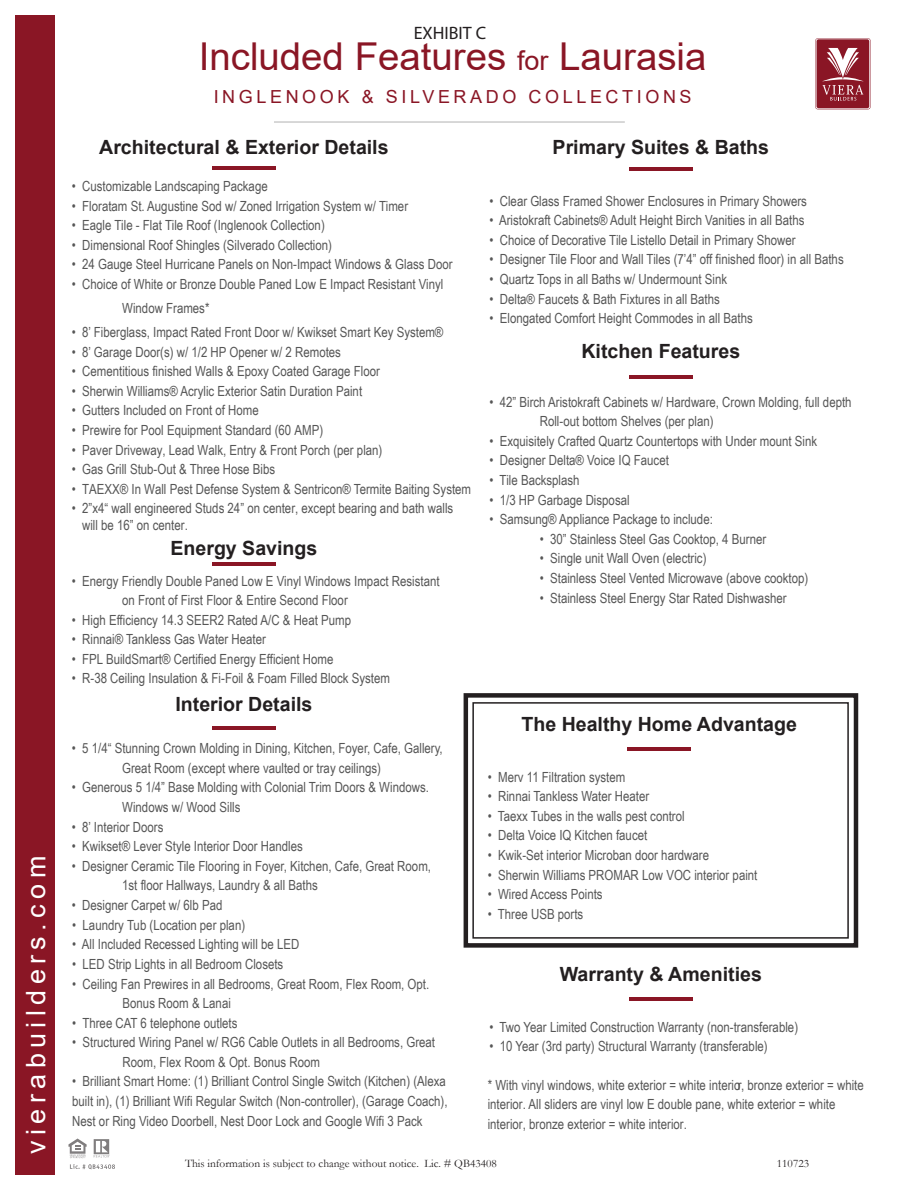
<style>
.page{position:relative;width:918px;height:1188px;background:#fff}
.page>*{position:absolute;margin:0;border:0;box-sizing:border-box;transform-origin:0 0}
.t1{font:38.4px "Arial";color:#8a1625}
.t2{font:27px "Arial";letter-spacing:.2em;color:#fff}
.t3{font:700 19.65px "Arial";color:#231f20}
.t4{font:18px "Arial";letter-spacing:.2em;color:#8a1625}
.t5{font:18px "Myriad Pro";color:#231f20}
.t6{font:13.95px/19.6px "Arial Narrow";color:#565656}
.t7{font:11.4px "Garamond";color:#231f20}
.s1{font-size:27px}
</style>
<div class="page">
<svg style="left:815px;top:38px;width:56px;height:71px;background:#a34955"></svg>
<hr style="left:212px;top:166px;width:64px;height:3px;background:#8a1625">
<hr style="left:212px;top:562px;width:64px;height:3px;background:#8a1625">
<hr style="left:212px;top:727px;width:64px;height:3px;background:#8a1625">
<hr style="left:629px;top:998px;width:64px;height:3px;background:#8a1625">
<hr style="left:629px;top:376px;width:64px;height:3px;background:#8a1625">
<hr style="left:629px;top:168px;width:64px;height:3px;background:#8a1625">
<hr style="left:274px;top:122px;width:351px;height:1px;background:#565656">
<div style="left:16px;top:15px;width:39px;height:1160px;background:#8a1625"></div>
<svg style="left:70px;top:1164px;width:45px;height:5px"></svg>
<svg style="left:68px;top:1139px;width:19px;height:19px"></svg>
<svg style="left:94px;top:1139px;width:16px;height:19px"></svg>
<hr style="left:628px;top:748px;width:63px;height:3px;background:#8a1625">
<div style="left:472px;top:702px;width:377px;height:237px;border:2px solid #231f20"></div>
<div style="left:464px;top:693px;width:394px;height:255px;border:4px solid #231f20"></div>
<h2 class="t2" style="left:17px;top:1154px;width:299px;rotate:-90deg">vierabuilders.com</h2>
<p class="t5" style="left:414px;top:22px;width:74px">EXHIBIT C</p>
<h1 class="t1" style="left:199px;top:30px;width:509px">Included Features <span class="s1">for</span> Laurasia</h1>
<p class="t4" style="left:214px;top:84px;width:479px">INGLENOOK &amp; SILVERADO COLLECTIONS</p>
<h3 class="t3" style="left:99px;top:133px;width:291px">Architectural &amp; Exterior Details</h3>
<h3 class="t3" style="left:553px;top:133px;width:218px">Primary Suites &amp; Baths</h3>
<p class="t6" style="left:72px;top:176px;width:197px">• Customizable Landscaping Package</p>
<p class="t6" style="left:72px;top:195px;width:338px">• Floratam St. Augustine Sod w/ Zoned Irrigation System w/ Timer</p>
<p class="t6" style="left:72px;top:215px;width:254px">• Eagle Tile - Flat Tile Roof (Inglenook Collection)</p>
<p class="t6" style="left:72px;top:235px;width:262px">• Dimensional Roof Shingles (Silverado Collection)</p>
<p class="t6" style="left:72px;top:254px;width:382px">• 24 Gauge Steel Hurricane Panels on Non-Impact Windows &amp; Glass Door</p>
<p class="t6" style="left:122px;top:271px;width:323px;line-height:24.2px;text-indent:-50px">• Choice of White or Bronze Double Paned Low E Impact Resistant Vinyl<br>Window Frames*</p>
<p class="t6" style="left:72px;top:322px;width:373px">• 8’ Fiberglass, Impact Rated Front Door w/ Kwikset Smart Key System®</p>
<p class="t6" style="left:72px;top:341px;width:271px">• 8’ Garage Door(s) w/ 1/2 HP Opener w/ 2 Remotes</p>
<p class="t6" style="left:72px;top:361px;width:310px">• Cementitious finished Walls &amp; Epoxy Coated Garage Floor</p>
<p class="t6" style="left:72px;top:381px;width:292px">• Sherwin Williams® Acrylic Exterior Satin Duration Paint</p>
<p class="t6" style="left:72px;top:400px;width:188px">• Gutters Included on Front of Home</p>
<p class="t6" style="left:72px;top:420px;width:253px">• Prewire for Pool Equipment Standard (60 AMP)</p>
<p class="t6" style="left:72px;top:439px;width:312px">• Paver Driveway, Lead Walk, Entry &amp; Front Porch (per plan)</p>
<p class="t6" style="left:72px;top:459px;width:205px">• Gas Grill Stub-Out &amp; Three Hose Bibs</p>
<p class="t6" style="left:72px;top:479px;width:401px">• TAEXX® In Wall Pest Defense System &amp; Sentricon® Termite Baiting System</p>
<p class="t6" style="left:82px;top:500px;width:373px;line-height:16.8px;text-indent:-10px">• 2”x4“ wall engineered Studs 24” on center, except bearing and bath walls will be 16” on center.</p>
<h3 class="t3" style="left:170px;top:534px;width:148px">Energy Savings</h3>
<p class="t6" style="left:122px;top:570px;width:319px;text-indent:-50px">• Energy Friendly Double Paned Low E Vinyl Windows Impact Resistant on Front of First Floor &amp; Entire Second Floor</p>
<p class="t6" style="left:72px;top:609px;width:281px">• High Efficiency 14.3 SEER2 Rated A/C &amp; Heat Pump</p>
<p class="t6" style="left:72px;top:629px;width:196px">• Rinnai® Tankless Gas Water Heater</p>
<p class="t6" style="left:72px;top:649px;width:263px">• FPL BuildSmart® Certified Energy Efficient Home</p>
<p class="t6" style="left:72px;top:668px;width:320px">• R-38 Ceiling Insulation &amp; Fi-Foil &amp; Foam Filled Block System</p>
<h3 class="t3" style="left:175px;top:690px;width:139px">Interior Details</h3>
<p class="t6" style="left:122px;top:738px;width:322px;text-indent:-50px">• 5 1/4“ Stunning Crown Molding in Dining, Kitchen, Foyer, Cafe, Gallery,<br>Great Room (except where vaulted or tray ceilings)</p>
<p class="t6" style="left:122px;top:777px;width:308px;text-indent:-50px">• Generous 5 1/4” Base Molding with Colonial Trim Doors &amp; Windows.<br>Windows w/ Wood Sills</p>
<p class="t6" style="left:72px;top:816px;width:93px">• 8’ Interior Doors</p>
<p class="t6" style="left:72px;top:836px;width:233px">• Kwikset® Lever Style Interior Door Handles</p>
<p class="t6" style="left:122px;top:855px;width:310px;text-indent:-50px">• Designer Ceramic Tile Flooring in Foyer, Kitchen, Cafe, Great Room,<br>1st floor Hallways, Laundry &amp; all Baths</p>
<p class="t6" style="left:72px;top:895px;width:152px">• Designer Carpet w/ 6lb Pad</p>
<p class="t6" style="left:72px;top:915px;width:174px">• Laundry Tub (Location per plan)</p>
<p class="t6" style="left:72px;top:934px;width:229px">• All Included Recessed Lighting will be LED</p>
<p class="t6" style="left:72px;top:954px;width:213px">• LED Strip Lights in all Bedroom Closets</p>
<p class="t6" style="left:123px;top:973px;width:308px;text-indent:-50px">• Ceiling Fan Prewires in all Bedrooms, Great Room, Flex Room, Opt.<br>Bonus Room &amp; Lanai</p>
<p class="t6" style="left:72px;top:1012px;width:167px">• Three CAT 6 telephone outlets</p>
<p class="t6" style="left:123px;top:1032px;width:314px;text-indent:-50px">• Structured Wiring Panel w/ RG6 Cable Outlets in all Bedrooms, Great<br>Room, Flex Room &amp; Opt. Bonus Room</p>
<p class="t6" style="left:72px;top:1071px;width:377px">• Brilliant Smart Home: (1) Brilliant Control Single Switch (Kitchen) (Alexa built in), (1) Brilliant Wifi Regular Switch (Non-controller), (Garage Coach),<br>Nest or Ring Video Doorbell, Nest Door Lock and Google Wifi 3 Pack</p>
<p class="t6" style="left:489px;top:190px;width:319px">• Clear Glass Framed Shower Enclosures in Primary Showers</p>
<p class="t6" style="left:489px;top:210px;width:317px">• Aristokraft Cabinets® Adult Height Birch Vanities in all Baths</p>
<p class="t6" style="left:489px;top:230px;width:308px">• Choice of Decorative Tile Listello Detail in Primary Shower</p>
<p class="t6" style="left:489px;top:249px;width:356px">• Designer Tile Floor and Wall Tiles (7’4” off finished floor) in all Baths</p>
<p class="t6" style="left:489px;top:269px;width:239px">• Quartz Tops in all Baths w/ Undermount Sink</p>
<p class="t6" style="left:489px;top:288px;width:232px">• Delta® Faucets &amp; Bath Fixtures in all Baths</p>
<p class="t6" style="left:489px;top:308px;width:265px">• Elongated Comfort Height Commodes in all Baths</p>
<h3 class="t3" style="left:581px;top:337px;width:160px">Kitchen Features</h3>
<p class="t6" style="left:540px;top:391px;width:313px;text-indent:-50px">• 42” Birch Aristokraft Cabinets w/ Hardware, Crown Molding, full depth<br>Roll-out bottom Shelves (per plan)</p>
<p class="t6" style="left:489px;top:431px;width:329px">• Exquisitely Crafted Quartz Countertops with Under mount Sink</p>
<p class="t6" style="left:489px;top:450px;width:181px">• Designer Delta® Voice IQ Faucet</p>
<p class="t6" style="left:489px;top:470px;width:92px">• Tile Backsplash</p>
<p class="t6" style="left:489px;top:489px;width:142px">• 1/3 HP Garbage Disposal</p>
<p class="t6" style="left:489px;top:509px;width:225px">• Samsung® Appliance Package to include:</p>
<p class="t6" style="left:540px;top:529px;width:228px">• 30” Stainless Steel Gas Cooktop, 4 Burner</p>
<p class="t6" style="left:540px;top:548px;width:168px">• Single unit Wall Oven (electric)</p>
<p class="t6" style="left:540px;top:568px;width:270px">• Stainless Steel Vented Microwave (above cooktop)</p>
<p class="t6" style="left:540px;top:587px;width:248px">• Stainless Steel Energy Star Rated Dishwasher</p>
<h3 class="t3" style="left:521px;top:710px;width:277px">The Healthy Home Advantage</h3>
<p class="t6" style="left:488px;top:766px;width:139px">• Merv 11 Filtration system</p>
<p class="t6" style="left:488px;top:786px;width:163px">• Rinnai Tankless Water Heater</p>
<p class="t6" style="left:488px;top:806px;width:198px">• Taexx Tubes in the walls pest control</p>
<p class="t6" style="left:488px;top:825px;width:161px">• Delta Voice IQ Kitchen faucet</p>
<p class="t6" style="left:488px;top:845px;width:223px">• Kwik-Set interior Microban door hardware</p>
<p class="t6" style="left:488px;top:864px;width:271px">• Sherwin Williams PROMAR Low VOC interior paint</p>
<p class="t6" style="left:488px;top:884px;width:116px">• Wired Access Points</p>
<p class="t6" style="left:488px;top:904px;width:97px">• Three USB ports</p>
<h3 class="t3" style="left:560px;top:960px;width:203px">Warranty &amp; Amenities</h3>
<p class="t6" style="left:489px;top:1017px;width:310px">• Two Year Limited Construction Warranty (non-transferable)</p>
<p class="t6" style="left:489px;top:1036px;width:280px">• 10 Year (3rd party) Structural Warranty (transferable)</p>
<p class="t6" style="left:488px;top:1074px;width:378px">* With vinyl windows, white exterior = white interior, bronze exterior = white interior. All sliders are vinyl low E double pane, white exterior = white interior, bronze exterior = white interior.</p>
<p class="t7" style="left:185px;top:1156px;width:313px">This information is subject to change without notice. Lic. # QB43408</p>
<p class="t7" style="left:777px;top:1156px;width:34px">110723</p>
</div>
